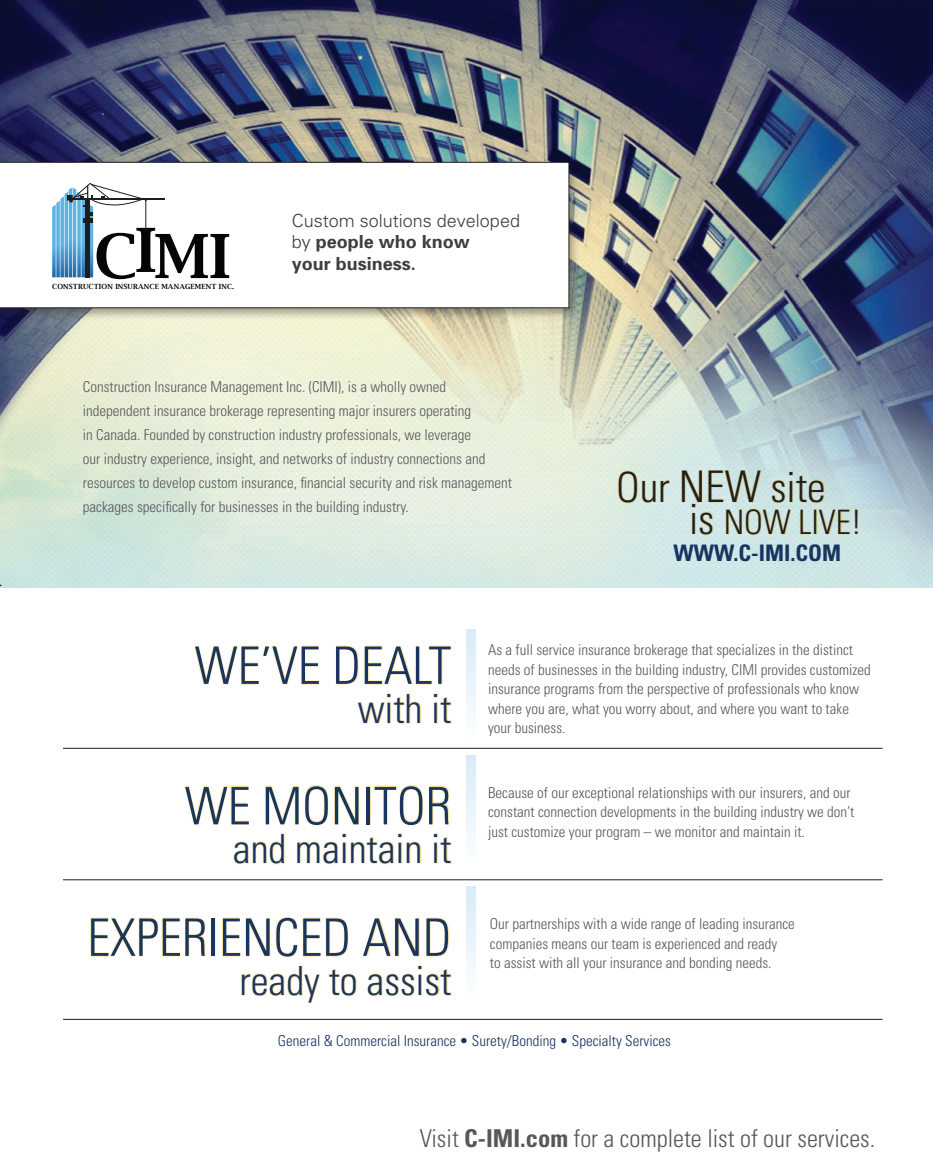
<style>
.page{position:relative;width:933px;height:1160px;background:#fff}
.page>*{position:absolute;margin:0;border:0;box-sizing:border-box;transform-origin:0 0}
.t1{font:300 condensed 51.6px "Univers";color:#183460}
.t2{font:300 condensed 41.55px "Univers";color:#231f20}
.t3{font:300 condensed 40.05px "Univers";color:#183460}
.t4{font:300 condensed 33.6px "Univers";color:#231f20}
.t5{font:300 condensed 24.6px "Univers";color:#57585a}
.t6{font:700 condensed 22.8px "Univers";color:#183460}
.t7{font:300 18px/21.6px "Univers";color:#3e3e3f}
.t8{font:300 condensed 15px/19.5px "Univers";color:#57585a}
.t9{font:300 condensed 15px "Univers";color:#183460}
.t10{font:600 7.05px "Lucida Bright";letter-spacing:.015em;color:#040503}
.s1{font-weight:700}
.s2{font-size:43.5px}
.s3{font-size:41.55px}
</style>
<div class="page">
<svg style="left:466px;top:629px;width:9px;height:84px"></svg>
<img style="left:0;top:0;width:932px;height:587px">
<div style="left:194px;top:644px;width:258px;height:79px;background:#e5b00c;opacity:.75"></div>
<hr style="left:63px;top:748px;width:819px;height:1px;background:#231f20">
<div style="left:0;top:158px;width:580px;height:162px;background:#231f20;opacity:.41"></div>
<div style="left:0;top:162px;width:569px;height:146px;background:#fff"></div>
<div style="left:0;top:162px;width:569px;height:146px;border:1px solid #231f20"></div>
<svg style="left:52px;top:182px;width:177px;height:97px"></svg>
<div style="left:617px;top:469px;width:241px;height:66px;background:#e5b00c;opacity:.75"></div>
<div style="left:184px;top:784px;width:268px;height:80px;background:#e5b00c;opacity:.75"></div>
<div style="left:90px;top:916px;width:362px;height:87px;background:#e5b00c;opacity:.75"></div>
<hr style="left:63px;top:879px;width:819px;height:1px;background:#231f20">
<hr style="left:63px;top:1018px;width:819px;height:1px;background:#231f20">
<svg style="left:466px;top:755px;width:9px;height:84px"></svg>
<svg style="left:466px;top:886px;width:9px;height:85px"></svg>
<p class="t10" style="left:52px;top:282px;width:183px">CONSTRUCTION INSURANCE MANAGEMENT INC.</p>
<p class="t7" style="left:292px;top:210px;width:230px">Custom solutions developed by <span class="s1">people who know<br>your business.</span></p>
<p class="t8" style="left:83px;top:374px;width:430px;line-height:24px">Construction I nsurance Management I nc. (CIMI ), is a wholly owned independent insurance brokerage representing major insurers operating<br>in Canada. Founded by construction industry professionals, we leverage<br>our industry experience, insight, and networks of industry connections and resources to develop custom insurance, financial security and risk management packages specifically for businesses in the building industry.</p>
<h2 class="t2" style="left:616px;top:462px;width:211px">Our <span class="s2">NEW</span> site</h2>
<h3 class="t4" style="left:689px;top:502px;width:174px"><span class="s3">is</span> NOW LIVE!</h3>
<h3 class="t6" style="left:673px;top:539px;width:169px">WWW.C-IMI.COM</h3>
<h1 class="t1" style="left:195px;top:634px;width:257px">WE’VE DEALT</h1>
<h3 class="t3" style="left:357px;top:684px;width:95px">with it</h3>
<h1 class="t1" style="left:185px;top:775px;width:261px">WE MONITOR</h1>
<h3 class="t3" style="left:233px;top:824px;width:220px">and maintain it</h3>
<h1 class="t1" style="left:87px;top:906px;width:94px">EXPERIEN</h1>
<h1 class="t1" style="left:273px;top:906px;width:179px">CED AN D</h1>
<h3 class="t3" style="left:239px;top:956px;width:213px">ready to assist</h3>
<p class="t8" style="left:488px;top:640px;width:384px">As a full service insurance brokerage that specializes in the distinct needs of businesses in the building industry, CIMI provides customized insurance programs from the perspective of professionals who know where you are, what you worry about, and where you want to take your business.</p>
<p class="t8" style="left:488px;top:782px;width:368px">Because of our exceptional relationships with our insurers, and our constant connection developments in the building industry we don’t just customize your program – we monitor and maintain it.</p>
<p class="t8" style="left:490px;top:913px;width:306px">Our partnerships with a wide range of leading insurance companies means our team is experienced and ready<br>to assist with all your insurance and bonding needs.</p>
<p class="t9" style="left:278px;top:1031px;width:395px">General &amp; Commercial Insurance • Surety/Bonding • Specialty Services</p>
<h3 class="t5" style="left:419px;top:1122px;width:457px">Visit <span class="s1">C-IMI.com</span> for a complete list of our services.</h3>
</div>
